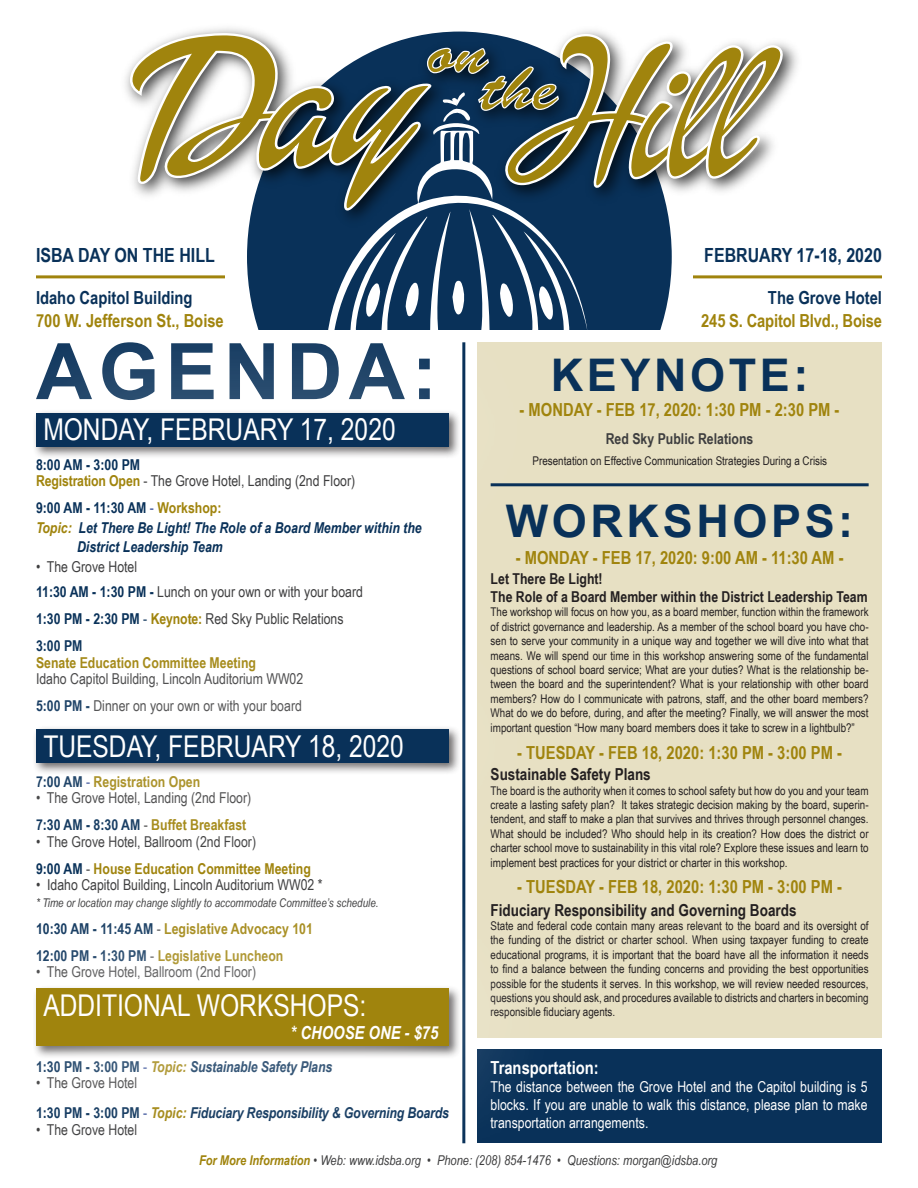
<style>
.page{position:relative;width:918px;height:1188px;background:#fff}
.page>*{position:absolute;margin:0;border:0;box-sizing:border-box;transform-origin:0 0}
.t1{font:700 78px "Arial";letter-spacing:.08em;color:#093159}
.t2{font:63.3px "Brush Script Std";color:#a0840d;scale:1.08 1}
.t3{font:700 45px "Arial";letter-spacing:.08em;color:#093159}
.t4{font:30px "Arial Narrow";color:#fff}
.t5{font:700 19.5px "Arial Narrow";color:#093159}
.t6{font:700 18px "Arial Narrow";color:#a0840d}
.t7{font:700 18px "Arial Narrow";color:#093159}
.t8{font:700 18px "Arial Narrow";color:#fff}
.t9{font:italic 700 18px "Arial Narrow";color:#fff}
.t10{font:700 16.5px "Arial Narrow";color:#231f20}
.t11{font:15px "Arial Narrow";color:#3e3e3f}
.t12{font:700 15px "Arial Narrow";color:#a0840d}
.t13{font:italic 700 15px "Arial Narrow";color:#093159}
.t14{font:15px/18px "Arial Narrow";color:#fff;text-align:justify}
.t15{font:700 15px "Arial Narrow";color:#231f20}
.t16{font:700 15px "Arial Narrow";color:#093159}
.t17{font:700 15px "Arial Narrow";color:#3e3e3f}
.t18{font:italic 13.5px "Arial Narrow";color:#3e3e3f}
.t19{font:12px/14.4px "Arial Narrow";color:#231f20;text-align:justify}
.t20{font:italic 12px "Arial Narrow";color:#3e3e3f}
.s1{font-weight:700;color:#a0840d}
.s2{font-weight:400;color:#253f8e}
.s3{color:#a0840d}
.s4{font-weight:700;color:#093159}
.s5{color:#093159}
.s6{font-weight:400;color:#3e3e3f}
.s7{font-style:normal}
.s8{font-weight:400;font-style:normal;color:#253f8e}
</style>
<div class="page">
<div style="left:477px;top:1049px;width:405px;height:94px;background:#093159"></div>
<div style="left:477px;top:342px;width:405px;height:696px;background:#e7e0c3"></div>
<div style="left:0;top:293px;width:560px;height:273px;background:#fff;opacity:.75"></div>
<div style="left:36px;top:413px;width:412px;height:33px;background:#093159"></div>
<img style="left:125px;top:28px;width:129px;height:71px">
<img style="left:580px;top:30px;width:218px;height:61px">
<svg style="left:131px;top:32px;width:654px;height:298px"></svg>
<hr style="left:36px;top:275px;width:189px;height:3px;background:#a0840d">
<hr style="left:693px;top:275px;width:189px;height:3px;background:#a0840d">
<hr style="left:462px;top:342px;width:3px;height:801px;background:#093159">
<div style="left:0;top:609px;width:560px;height:273px;background:#fff;opacity:.75"></div>
<div style="left:36px;top:729px;width:412px;height:33px;background:#093159"></div>
<div style="left:0;top:869px;width:564px;height:297px;background:#fff;opacity:.75"></div>
<div style="left:36px;top:989px;width:412px;height:57px;background:#a0840d"></div>
<hr style="left:491px;top:483px;width:378px;height:3px;background:#093159">
<p class="t2" style="left:428px;top:17px;width:56px">on</p>
<p class="t2" style="left:483px;top:53px;width:71px">the</p>
<p class="t5" style="left:36px;top:240px;width:180px">ISBA DAY ON THE HILL</p>
<p class="t5" style="left:704px;top:240px;width:179px">FEBRUARY 17-18, 2020</p>
<p class="t7" style="left:36px;top:284px;width:158px">Idaho Capitol Building</p>
<p class="t6" style="left:36px;top:307px;width:189px">700 W. Jefferson St., Boise</p>
<p class="t1" style="left:36px;top:317px;width:403px">AGENDA:</p>
<p class="t4" style="left:43px;top:408px;width:354px">MONDAY, FEBRUARY 17, 2020</p>
<p class="t16" style="left:36px;top:453px;width:106px">8:00 AM - 3:00 PM</p>
<p class="t11" style="left:36px;top:470px;width:321px"><span class="s1">Registration Open</span> - The Grove Hotel, Landing (2nd Floor)</p>
<p class="t16" style="left:36px;top:497px;width:187px">9:00 AM - 11:30 AM <span class="s2">-</span> <span class="s3">Workshop:</span></p>
<p class="t13" style="left:36px;top:516px;width:387px"><span class="s3">Topic:</span> Let There Be Light! The Role of a Board Member within the</p>
<p class="t13" style="left:77px;top:536px;width:147px">District Leadership Team</p>
<p class="t11" style="left:36px;top:556px;width:103px">• The Grove Hotel</p>
<p class="t11" style="left:36px;top:581px;width:329px"><span class="s4">11:30 AM - 1:30 PM -</span> Lunch on your own or with your board</p>
<p class="t11" style="left:36px;top:608px;width:309px"><span class="s4">1:30 PM - 2:30 PM</span> <span class="s5">-</span> <span class="s1">Keynote:</span> Red Sky Public Relations</p>
<p class="t16" style="left:36px;top:635px;width:48px">3:00 PM</p>
<p class="t12" style="left:36px;top:651px;width:222px">Senate Education Committee Meeting</p>
<p class="t11" style="left:36px;top:668px;width:269px">Idaho Capitol Building, Lincoln Auditorium WW02</p>
<p class="t11" style="left:36px;top:695px;width:267px"><span class="s4">5:00 PM -</span> Dinner on your own or with your board</p>
<p class="t4" style="left:43px;top:724px;width:362px">TUESDAY, FEBRUARY 18, 2020</p>
<p class="t12" style="left:36px;top:770px;width:166px"><span class="s5">7:00 AM</span> <span class="s2">-</span> Registration Open</p>
<p class="t11" style="left:36px;top:787px;width:217px">• The Grove Hotel, Landing (2nd Floor)</p>
<p class="t12" style="left:36px;top:814px;width:212px"><span class="s5">7:30 AM - 8:30 AM</span> <span class="s6">-</span> Buffet Breakfast</p>
<p class="t11" style="left:36px;top:830px;width:222px">• The Grove Hotel, Ballroom (2nd Floor)</p>
<p class="t12" style="left:36px;top:857px;width:276px"><span class="s5">9:00 AM</span> <span class="s6">-</span> House Education Committee Meeting</p>
<p class="t11" style="left:36px;top:874px;width:288px">• Idaho Capitol Building, Lincoln Auditorium WW02 *</p>
<p class="t20" style="left:36px;top:894px;width:344px">* Time or location may change slightly to accommodate Committee’s schedule.</p>
<p class="t12" style="left:36px;top:917px;width:278px"><span class="s5">10:30 AM - 11:45 AM</span> <span class="s6">-</span> Legislative Advocacy 101</p>
<p class="t12" style="left:36px;top:944px;width:249px"><span class="s5">12:00 PM - 1:30 PM</span> <span class="s6">-</span> Legislative Luncheon</p>
<p class="t11" style="left:36px;top:961px;width:222px">• The Grove Hotel, Ballroom (2nd Floor)</p>
<p class="t4" style="left:43px;top:984px;width:325px">ADDITIONAL WORKSHOPS:</p>
<p class="t9" style="left:291px;top:1020px;width:149px">* CHOOSE ONE - $75</p>
<p class="t7" style="left:768px;top:284px;width:116px">The Grove Hotel</p>
<p class="t6" style="left:701px;top:307px;width:182px">245 S. Capitol Blvd., Boise</p>
<p class="t3" style="left:551px;top:343px;width:259px">KEYNOTE:</p>
<p class="t6" style="left:520px;top:397px;width:321px">- MONDAY - FEB 17, 2020: 1:30 PM - 2:30 PM -</p>
<p class="t19" style="left:533px;top:453px;width:296px">Presentation on Effective Communication Strategies During a Crisis</p>
<p class="t17" style="left:606px;top:427px;width:149px">Red Sky Public Relations</p>
<p class="t3" style="left:506px;top:490px;width:349px">WORKSHOPS:</p>
<p class="t6" style="left:516px;top:544px;width:329px">- MONDAY - FEB 17, 2020: 9:00 AM - 11:30 AM -</p>
<p class="t15" style="left:491px;top:567px;width:114px">Let There Be Light!</p>
<p class="t15" style="left:491px;top:585px;width:379px">The Role of a Board Member within the District Leadership Team</p>
<p class="t19" style="left:491px;top:605px;width:380px">The workshop will focus on how you, as a board member, function within the framework of district governance and leadership. As a member of the school board you have cho&shy;sen to serve your community in a unique way and together we will dive into what that means. We will spend our time in this workshop answering some of the fundamental questions of school board service; What are your duties? What is the relationship be&shy;tween the board and the superintendent? What is your relationship with other board members? How do I communicate with patrons, staff, and the other board members?<br>What do we do before, during, and after the meeting? Finally, we will answer the most important question “How many board members does it take to screw in a lightbulb?”</p>
<p class="t10" style="left:491px;top:762px;width:162px">Sustainable Safety Plans</p>
<p class="t19" style="left:491px;top:783px;width:380px">The board is the authority when it comes to school safety but how do you and your team create a lasting safety plan? It takes strategic decision making by the board, superin&shy;tendent, and staff to make a plan that survives and thrives through personnel changes.<br>What should be included? Who should help in its creation? How does the district or charter school move to sustainability in this vital role? Explore these issues and learn to implement best practices for your district or charter in this workshop.</p>
<p class="t10" style="left:491px;top:897px;width:308px">Fiduciary Responsibility and Governing Boards</p>
<p class="t19" style="left:491px;top:918px;width:380px">State and federal code contain many areas relevant to the board and its oversight of the funding of the district or charter school. When using taxpayer funding to create educational programs, it is important that the board have all the information it needs to find a balance between the funding concerns and providing the best opportunities possible for the students it serves. In this workshop, we will review needed resources, questions you should ask, and procedures available to districts and charters in becoming responsible fiduciary agents.</p>
<p class="t6" style="left:517px;top:739px;width:326px">- TUESDAY - FEB 18, 2020: 1:30 PM - 3:00 PM -</p>
<p class="t6" style="left:517px;top:873px;width:326px">- TUESDAY - FEB 18, 2020: 1:30 PM - 3:00 PM -</p>
<p class="t13" style="left:36px;top:1055px;width:298px"><span class="s7">1:30 PM - 3:00 PM</span> <span class="s8">-</span> <span class="s3">Topic:</span> Sustainable Safety Plans</p>
<p class="t11" style="left:36px;top:1072px;width:103px">• The Grove Hotel</p>
<p class="t13" style="left:36px;top:1102px;width:414px"><span class="s7">1:30 PM - 3:00 PM</span> <span class="s8">-</span> <span class="s3">Topic:</span> Fiduciary Responsibility &amp; Governing Boards</p>
<p class="t11" style="left:36px;top:1118px;width:103px">• The Grove Hotel</p>
<p class="t18" style="left:199px;top:1151px;width:520px"><span class="s1">For More Information</span> • Web: www.idsba.org • Phone: (208) 854-1476 • Questions: morgan@idsba.org</p>
<p class="t8" style="left:490px;top:1054px;width:110px">Transportation:</p>
<p class="t14" style="left:490px;top:1077px;width:379px">The distance between the Grove Hotel and the Capitol building is 5 blocks. If you are unable to walk this distance, please plan to make transportation arrangements.</p>
</div>
